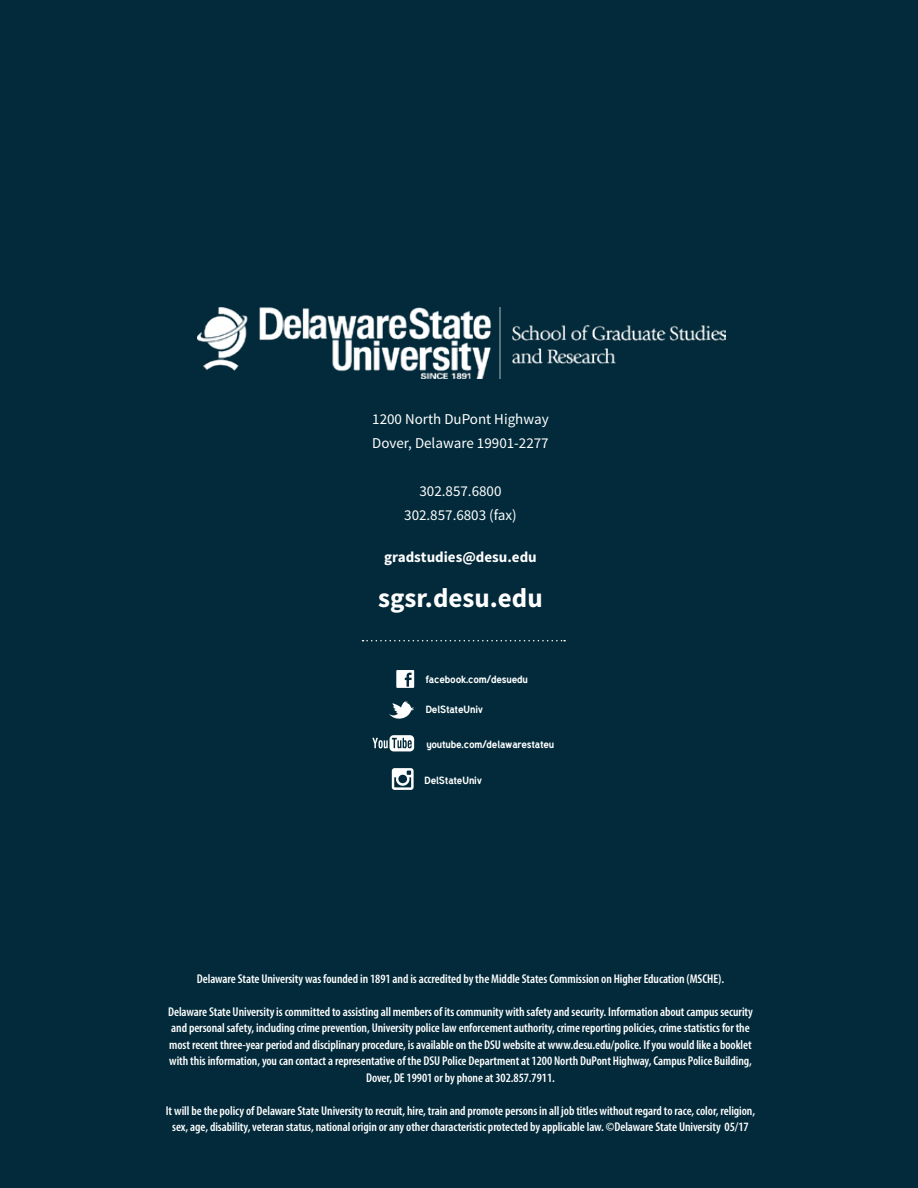
<style>
.page{position:relative;width:918px;height:1188px;background:#022a3a}
.page>*{position:absolute;margin:0;border:0;box-sizing:border-box;transform-origin:0 0}
.t1{font:700 27px "Source Sans Pro";color:#fff}
.t2{font:15px/24px "Source Sans Pro";color:#fff}
.t3{font:700 15px "Source Sans Pro";color:#fff}
.t4{font:600 condensed 12.75px/16.5px "Myriad Pro";letter-spacing:-.005em;color:#fff;text-align:center}
.t5{font:700 10.35px "Tuffy";letter-spacing:-.01em;color:#fff}
</style>
<div class="page">
<svg style="left:396px;top:670px;width:18px;height:18px"></svg>
<svg style="left:389px;top:701px;width:25px;height:18px"></svg>
<svg style="left:372px;top:735px;width:42px;height:16px"></svg>
<svg style="left:392px;top:768px;width:22px;height:22px"></svg>
<svg style="left:363px;top:640px;width:202px;height:1px"></svg>
<img style="left:198px;top:307px;width:528px;height:72px">
<p class="t2" style="left:372px;top:407px;width:178px">1200 North DuPont Highway<br>Dover, Delaware 19901-2277</p>
<p class="t2" style="left:404px;top:479px;width:114px;text-align:center">302.857.6800<br>302.857.6803 (fax)</p>
<p class="t3" style="left:384px;top:547px;width:154px">gradstudies@desu.edu</p>
<h1 class="t1" style="left:378px;top:581px;width:166px">sgsr.desu.edu</h1>
<p class="t5" style="left:426px;top:672px;width:104px">facebook.com/desuedu</p>
<p class="t5" style="left:426px;top:702px;width:59px">DelStateUniv</p>
<p class="t5" style="left:426px;top:737px;width:129px">youtube.com/delawarestateu</p>
<p class="t5" style="left:425px;top:773px;width:59px">DelStateUniv</p>
<p class="t4" style="left:197px;top:970px;width:529px">Delaware State University was founded in 1891 and is accredited by the Middle States Commission on Higher Education (MSCHE).</p>
<p class="t4" style="left:168px;top:1003px;width:586px">Delaware State University is committed to assisting all members of its community with safety and security. Information about campus security and personal safety, including crime prevention, University police law enforcement authority, crime reporting policies, crime statistics for the most recent three-year period and disciplinary procedure, is available on the DSU website at www.desu.edu/police. If you would like a booklet with this information, you can contact a representative of the DSU Police Department at 1200 North DuPont Highway, Campus Police Building, Dover, DE 19901 or by phone at 302.857.7911.</p>
<p class="t4" style="left:166px;top:1102px;width:591px">It will be the policy of Delaware State University to recruit, hire, train and promote persons in all job titles without regard to race, color, religion, sex, age, disability, veteran status, national origin or any other characteristic protected by applicable law. ©Delaware State University 05/17</p>
</div>
